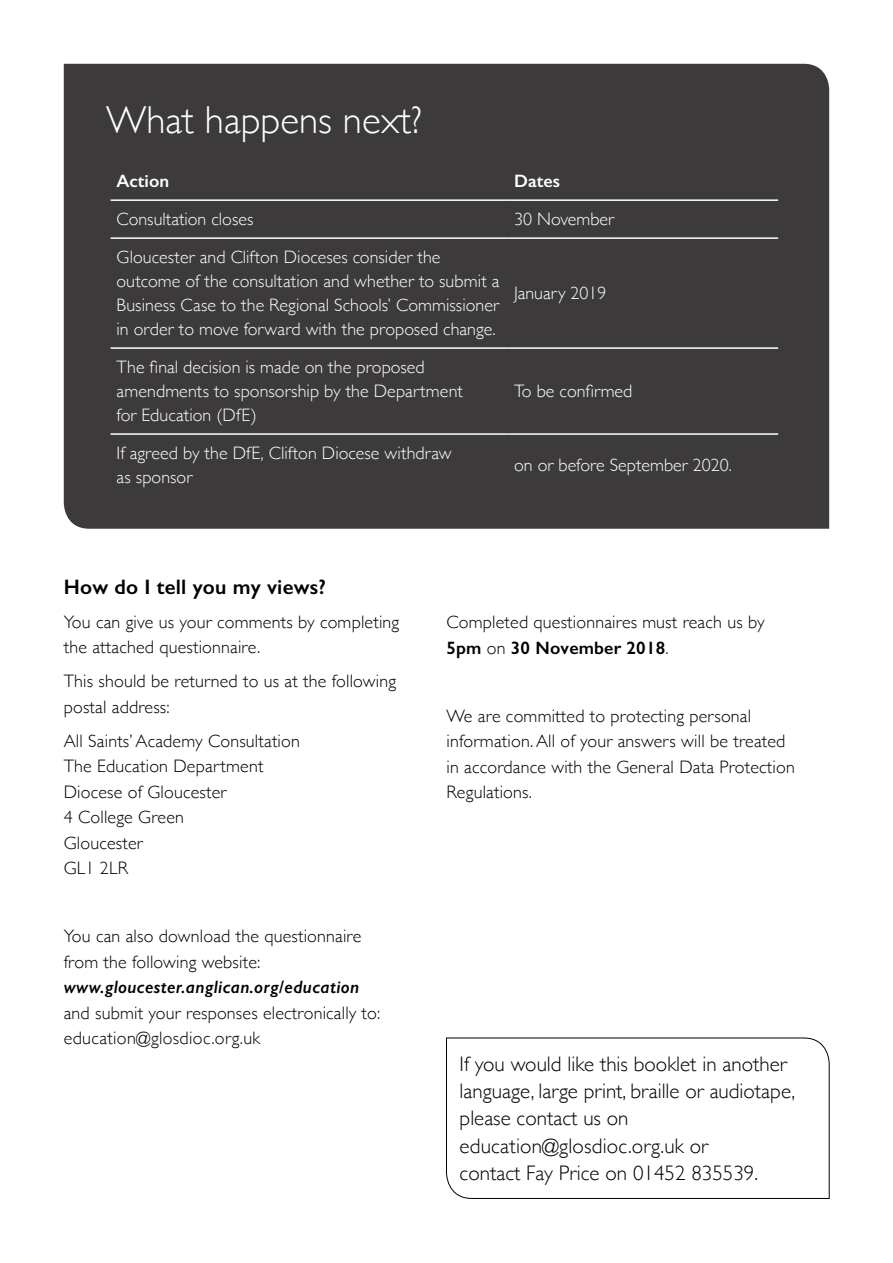
<style>
.page{position:relative;width:893px;height:1263px;background:#fff}
.page>*{position:absolute;margin:0;border:0;box-sizing:border-box;transform-origin:0 0}
.t1{font:300 39px "Gill Sans";color:#fff}
.t2{font:300 21px/27px "Gill Sans";color:#000}
.t3{font:600 21px "Gill Sans";letter-spacing:.01em;color:#000}
.t4{font:300 18px/25.5px "Gill Sans";letter-spacing:.01em;color:#000}
.t5{font:300 18px/24px "Gill Sans";color:#fff}
.t6{font:italic 600 18px "Gill Sans";letter-spacing:.02em;color:#000}
.t7{font:600 18px "Gill Sans";color:#fff}
.s1{font-weight:600}
</style>
<div class="page">
<div style="left:64px;top:64px;width:765px;height:465px;background:#3c3a3b"></div>
<hr style="left:111px;top:199px;width:397px;height:2px;background:#fff">
<hr style="left:508px;top:199px;width:270px;height:2px;background:#fff">
<hr style="left:111px;top:237px;width:397px;height:2px;background:#fff">
<hr style="left:508px;top:237px;width:270px;height:2px;background:#fff">
<hr style="left:111px;top:347px;width:397px;height:2px;background:#fff">
<hr style="left:508px;top:347px;width:270px;height:2px;background:#fff">
<hr style="left:111px;top:433px;width:397px;height:2px;background:#fff">
<hr style="left:508px;top:433px;width:270px;height:2px;background:#fff">
<svg style="left:446px;top:1037px;width:384px;height:162px"></svg>
<h1 class="t1" style="left:106px;top:90px;width:317px">What happens next?</h1>
<p class="t7" style="left:117px;top:170px;width:54px">Action</p>
<p class="t7" style="left:514px;top:170px;width:47px">Dates</p>
<p class="t5" style="left:117px;top:207px;width:138px">Consultation closes</p>
<p class="t5" style="left:514px;top:207px;width:101px">30 November</p>
<p class="t5" style="left:117px;top:245px;width:385px">Gloucester and Clifton Dioceses consider the outcome of the consultation and whether to submit a Business Case to the Regional Schools’ Commissioner in order to move forward with the proposed change.</p>
<p class="t5" style="left:514px;top:281px;width:94px">January 2019</p>
<p class="t5" style="left:117px;top:354px;width:348px">The final decision is made on the proposed amendments to sponsorship by the Department for Education (DfE)</p>
<p class="t5" style="left:514px;top:378px;width:120px">To be confirmed</p>
<p class="t5" style="left:117px;top:440px;width:337px">If agreed by the DfE, Clifton Diocese withdraw as sponsor</p>
<p class="t5" style="left:514px;top:452px;width:219px">on or before September 2020.</p>
<p class="t3" style="left:64px;top:574px;width:264px">How do I tell you my views?</p>
<p class="t4" style="left:64px;top:608px;width:337px">You can give us your comments by completing the attached questionnaire.</p>
<p class="t4" style="left:64px;top:668px;width:334px">This should be returned to us at the following postal address:</p>
<p class="t4" style="left:64px;top:727px;width:238px">All Saints’ Academy Consultation<br>The Education Department<br>Diocese of Gloucester<br>4 College Green<br>Gloucester<br>GL1 2LR</p>
<p class="t4" style="left:64px;top:923px;width:299px">You can also download the questionnaire from the following website:</p>
<p class="t6" style="left:64px;top:976px;width:297px">www.gloucester.anglican.org/education</p>
<p class="t4" style="left:64px;top:999px;width:318px">and submit your responses electronically to: education@glosdioc.org.uk</p>
<p class="t4" style="left:446px;top:608px;width:320px">Completed questionnaires must reach us by<br><span class="s1">5pm</span> on <span class="s1">30 November 2018</span>.</p>
<p class="t4" style="left:446px;top:702px;width:350px">We are committed to protecting personal information. All of your answers will be treated in accordance with the General Data Protection Regulations.</p>
<p class="t2" style="left:460px;top:1050px;width:337px">If you would like this booklet in another language, large print, braille or audiotape, please contact us on education@glosdioc.org.uk or<br>contact Fay Price on 01452 835539.</p>
</div>
